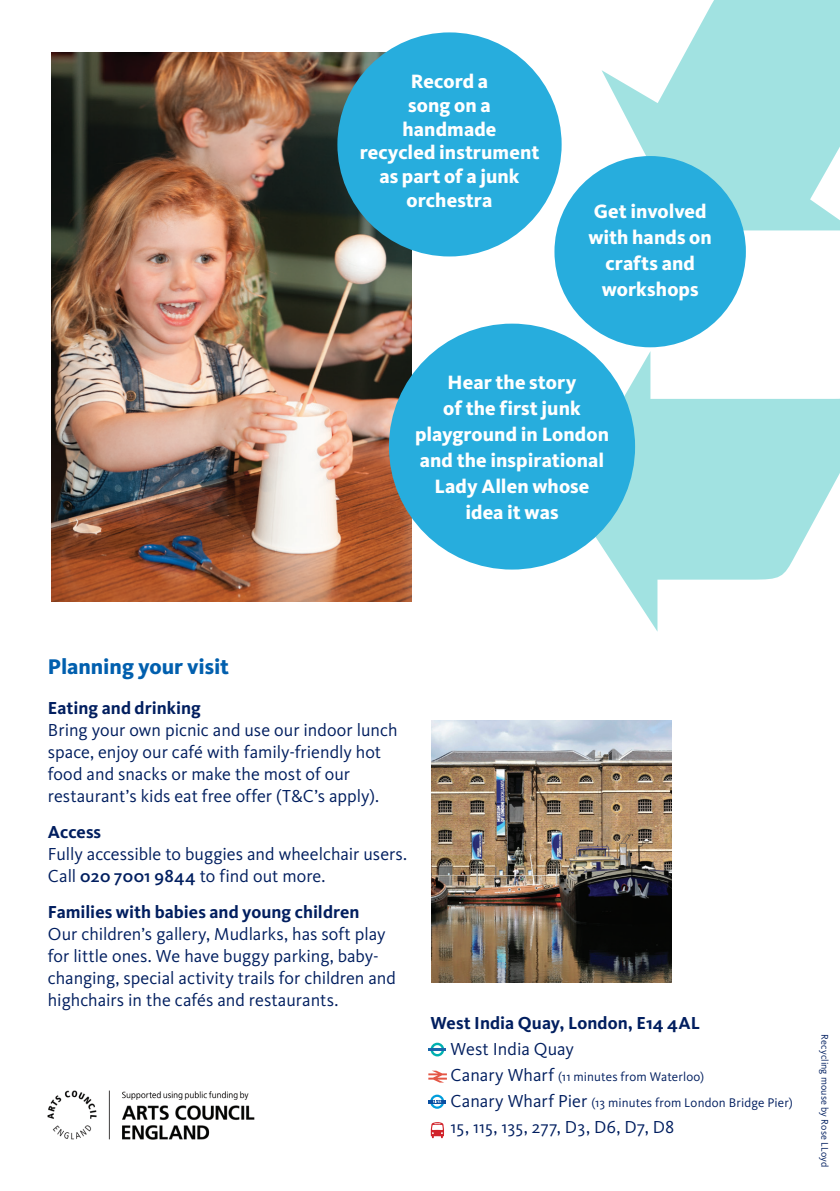
<style>
.page{position:relative;width:840px;height:1191px;background:#fff}
.page>*{position:absolute;margin:0;border:0;box-sizing:border-box;transform-origin:0 0}
.t1{font:800 22px "Kievit";letter-spacing:-.005em;color:#015fae}
.t2{font:800 20px/26px "Kievit";letter-spacing:.005em;color:#fff;text-align:center}
.t3{font:18px/22px "Kievit";color:#011e5f}
.t4{font:700 18px "Kievit";color:#011e5f}
.t5{font:13px/26px "Kievit";letter-spacing:.01em;color:#011e5f}
.t6{font:10px "Kievit";letter-spacing:.01em;color:#011e5f}
.s1{font-weight:500}
.s2{font-size:18px}
</style>
<div class="page">
<svg style="left:601px;top:0;width:238px;height:230px;fill:#a1e2e1"></svg>
<img style="left:431px;top:720px;width:240px;height:262px">
<svg style="left:428px;top:1042px;width:17px;height:14px"></svg>
<hr style="left:428px;top:1100px;width:18px;height:3px;background:#0a4fa2">
<svg style="left:430px;top:1094px;width:14px;height:14px"></svg>
<svg style="left:428px;top:1070px;width:18px;height:12px"></svg>
<svg style="left:430px;top:1122px;width:14px;height:16px"></svg>
<img style="left:47px;top:1090px;width:208px;height:50px">
<svg style="left:567px;top:351px;width:272px;height:280px;fill:#a1e2e1"></svg>
<div style="left:554px;top:156px;width:191px;height:191px;background:#27addd;border-radius:50%"></div>
<img style="left:51px;top:52px;width:361px;height:549px">
<div style="left:337px;top:32px;width:224px;height:224px;background:#27addd;border-radius:50%"></div>
<div style="left:389px;top:324px;width:245px;height:245px;background:#27addd;border-radius:50%"></div>
<p class="t2" style="left:359px;top:70px;width:181px;line-height:23.6px">Record a<br>song on a handmade<br>recycled instrument as part of a junk orchestra</p>
<p class="t2" style="left:588px;top:198px;width:125px">Get involved with hands on crafts and workshops</p>
<p class="t2" style="left:415px;top:369px;width:195px">Hear the story<br>of the first junk playground in London and the inspirational<br>Lady Allen whose idea it was</p>
<p class="t1" style="left:48px;top:654px;width:182px">Planning your visit</p>
<p class="t4" style="left:48px;top:698px;width:154px">Eating and drinking</p>
<p class="t3" style="left:48px;top:719px;width:351px">Bring your own picnic and use our indoor lunch space, enjoy our café with family-friendly hot food and snacks or make the most of our restaurant’s kids eat free offer (T&amp;C’s apply).</p>
<p class="t4" style="left:48px;top:822px;width:55px">Access</p>
<p class="t3" style="left:48px;top:843px;width:360px">Fully accessible to buggies and wheelchair users.<br>Call <span class="s1">020 7001 9844</span> to find out more.</p>
<p class="t4" style="left:48px;top:902px;width:313px">Families with babies and young children</p>
<p class="t3" style="left:48px;top:923px;width:349px">Our children’s gallery, Mudlarks, has soft play for little ones. We have buggy parking, baby&shy;changing, special activity trails for children and highchairs in the cafés and restaurants.</p>
<p class="t4" style="left:430px;top:1012px;width:271px">West India Quay, London, E14 4AL</p>
<p class="t3" style="left:450px;top:1038px;width:125px">West India Quay</p>
<p class="t5" style="left:450px;top:1064px;width:343px"><span class="s2">Canary Wharf</span> (11 minutes from Waterloo)<br><span class="s2">Canary Wharf Pier</span> (13 minutes from London Bridge Pier)</p>
<p class="t3" style="left:450px;top:1116px;width:225px">15, 115, 135, 277, D3, D6, D7, D8</p>
<p class="t6" style="left:830px;top:1034px;width:135px;rotate:90deg">Recycling mouse by Rose LLoyd</p>
</div>
